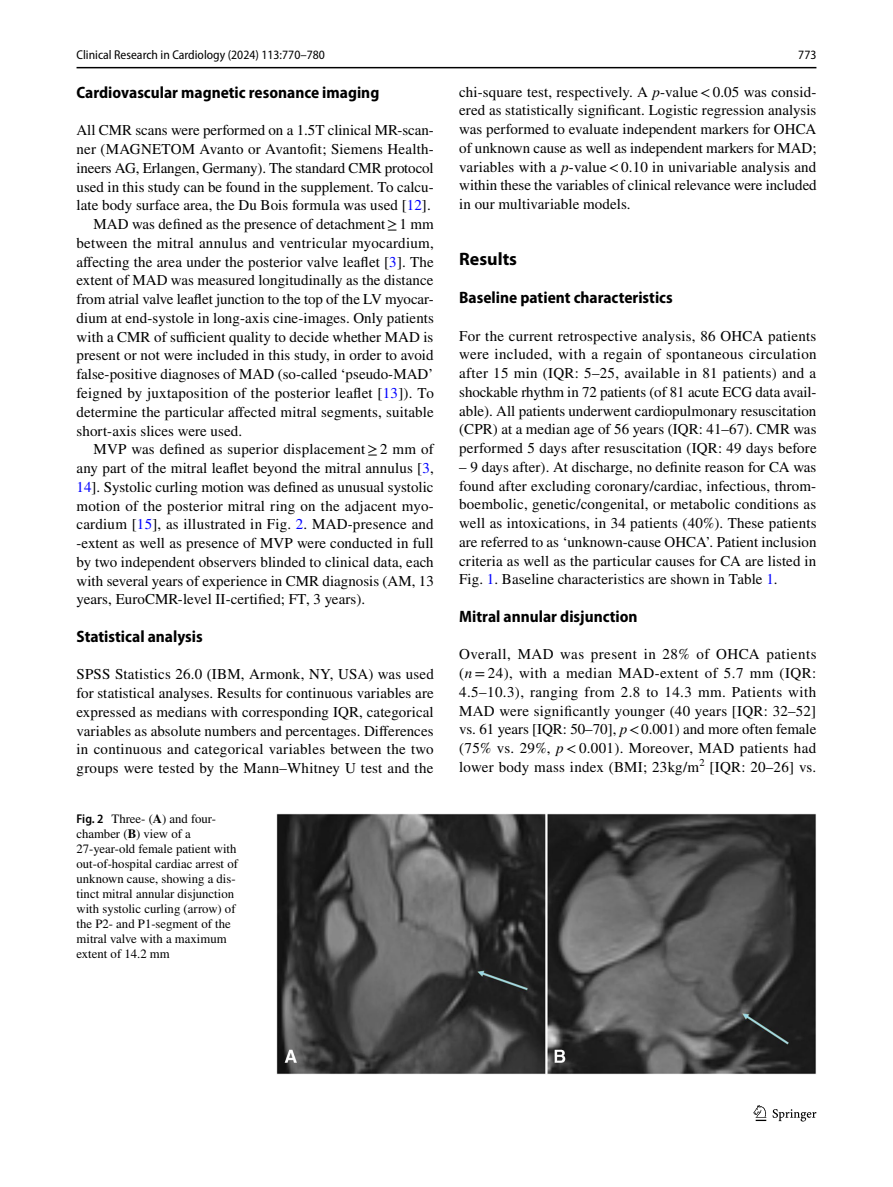
<style>
.page{position:relative;width:893px;height:1187px;background:#fff}
.page>*{position:absolute;margin:0;border:0;box-sizing:border-box;transform-origin:0 0}
.t1{font:700 18px "Myriad Pro";color:#000}
.t2{font:700 semi-condensed 16.5px "Myriad Pro";color:#000}
.t3{font:15px/18.8px "STIX";letter-spacing:.005em;color:#000;text-align:justify}
.t4{font:12.75px/15px "STIX";color:#000}
.t5{font:semi-condensed 12.75px "Myriad Pro";color:#000}
.s1{color:#00f}
.s2{font-style:italic}
.s3{font-family:"Myriad Pro";font-weight:600;font-stretch:semi-condensed}
.s4{font-weight:700}
</style>
<div class="page">
<hr style="left:77px;top:67px;width:739px;height:1px;background:#000">
<svg style="left:753px;top:1105px;width:13px;height:15px"></svg>
<svg style="left:773px;top:1109px;width:43px;height:12px"></svg>
<img style="left:276px;top:813px;width:540px;height:260px">
<p class="t5" style="left:77px;top:48px;width:250px">Clinical Research in Cardiology (2024) 113:770–780</p>
<p class="t5" style="left:798px;top:48px;width:20px">773</p>
<p class="t2" style="left:77px;top:83px;width:304px">Cardiovascular magnetic resonance imaging</p>
<p class="t3" style="left:77px;top:122px;width:359px">All CMR scans were performed on a 1.5T clinical MR-scan-</p>
<p class="t3" style="left:77px;top:141px;width:359px">ner (MAGNETOM Avanto or Avantofit; Siemens Health-</p>
<p class="t3" style="left:77px;top:159px;width:359px">ineers AG, Erlangen, Germany). The standard CMR protocol</p>
<p class="t3" style="left:77px;top:178px;width:359px">used in this study can be found in the supplement. To calcu-</p>
<p class="t3" style="left:77px;top:197px;width:356px">late body surface area, the Du Bois formula was used [<span class="s1">12</span>].</p>
<p class="t3" style="left:94px;top:216px;width:342px">MAD was defined as the presence of detachment≥1 mm</p>
<p class="t3" style="left:77px;top:234px;width:359px">between the mitral annulus and ventricular myocardium,</p>
<p class="t3" style="left:77px;top:253px;width:359px">affecting the area under the posterior valve leaflet [<span class="s1">3</span>]. The</p>
<p class="t3" style="left:77px;top:272px;width:358px">extent of MAD was measured longitudinally as the distance</p>
<p class="t3" style="left:77px;top:291px;width:359px">from atrial valve leaflet junction to the top of the LV myocar-</p>
<p class="t3" style="left:77px;top:309px;width:359px">dium at end-systole in long-axis cine-images. Only patients</p>
<p class="t3" style="left:77px;top:328px;width:358px">with a CMR of sufficient quality to decide whether MAD is</p>
<p class="t3" style="left:77px;top:347px;width:359px">present or not were included in this study, in order to avoid</p>
<p class="t3" style="left:77px;top:366px;width:358px">false-positive diagnoses of MAD (so-called ‘pseudo-MAD’</p>
<p class="t3" style="left:77px;top:384px;width:359px">feigned by juxtaposition of the posterior leaflet [<span class="s1">13</span>]). To</p>
<p class="t3" style="left:77px;top:403px;width:359px">determine the particular affected mitral segments, suitable</p>
<p class="t3" style="left:77px;top:422px;width:167px">short-axis slices were used.</p>
<p class="t3" style="left:94px;top:441px;width:342px">MVP was defined as superior displacement≥2 mm of</p>
<p class="t3" style="left:77px;top:459px;width:359px">any part of the mitral leaflet beyond the mitral annulus [<span class="s1">3</span>,</p>
<p class="t3" style="left:77px;top:478px;width:359px"><span class="s1">14</span>]. Systolic curling motion was defined as unusual systolic</p>
<p class="t3" style="left:77px;top:497px;width:359px">motion of the posterior mitral ring on the adjacent myo-</p>
<p class="t3" style="left:77px;top:516px;width:359px">cardium [<span class="s1">15</span>], as illustrated in Fig. <span class="s1">2</span>. MAD-presence and</p>
<p class="t3" style="left:77px;top:534px;width:359px">-extent as well as presence of MVP were conducted in full</p>
<p class="t3" style="left:77px;top:553px;width:359px">by two independent observers blinded to clinical data, each</p>
<p class="t3" style="left:77px;top:572px;width:359px">with several years of experience in CMR diagnosis (AM, 13</p>
<p class="t3" style="left:77px;top:591px;width:290px">years, EuroCMR-level II-certified; FT, 3 years).</p>
<p class="t2" style="left:77px;top:627px;width:128px">Statistical analysis</p>
<p class="t3" style="left:77px;top:666px;width:359px">SPSS Statistics 26.0 (IBM, Armonk, NY, USA) was used for statistical analyses. Results for continuous variables are expressed as medians with corresponding IQR, categorical variables as absolute numbers and percentages. Differences in continuous and categorical variables between the two groups were tested by the Mann–Whitney U test and the</p>
<p class="t3" style="left:459px;top:83px;width:359px">chi-square test, respectively. A <span class="s2">p</span>-value&lt;0.05 was consid&shy;ered as statistically significant. Logistic regression analysis was performed to evaluate independent markers for OHCA of unknown cause as well as independent markers for MAD; variables with a <span class="s2">p</span>-value&lt;0.10 in univariable analysis and within these the variables of clinical relevance were included in our multivariable models.</p>
<p class="t1" style="left:459px;top:248px;width:59px">Results</p>
<p class="t2" style="left:459px;top:288px;width:215px">Baseline patient characteristics</p>
<p class="t3" style="left:459px;top:327px;width:359px">For the current retrospective analysis, 86 OHCA patients were included, with a regain of spontaneous circulation after 15 min (IQR: 5–25, available in 81 patients) and a shockable rhythm in 72 patients (of 81 acute ECG data avail&shy;able). All patients underwent cardiopulmonary resuscitation (CPR) at a median age of 56 years (IQR: 41–67). CMR was performed 5 days after resuscitation (IQR: 49 days before</p>
<p class="t3" style="left:459px;top:458px;width:359px">– 9 days after). At discharge, no definite reason for CA was found after excluding coronary/cardiac, infectious, throm&shy;boembolic, genetic/congenital, or metabolic conditions as well as intoxications, in 34 patients (40%). These patients are referred to as ‘unknown-cause OHCA’. Patient inclusion criteria as well as the particular causes for CA are listed in Fig. <span class="s1">1</span>. Baseline characteristics are shown in Table <span class="s1">1</span>.</p>
<p class="t2" style="left:459px;top:607px;width:180px">Mitral annular disjunction</p>
<p class="t3" style="left:459px;top:646px;width:359px">Overall, MAD was present in 28% of OHCA patients (<span class="s2">n</span> = 24), with a median MAD-extent of 5.7 mm (IQR:<br>4.5–10.3), ranging from 2.8 to 14.3 mm. Patients with MAD were significantly younger (40 years [IQR: 32–52] vs. 61 years [IQR: 50–70], <span class="s2">p</span>&lt;0.001) and more often female (75% vs. 29%, <span class="s2">p</span> &lt;0.001). Moreover, MAD patients had lower body mass index (BMI; 23kg/m<sup>2</sup> [IQR: 20–26] vs.</p>
<p class="t4" style="left:77px;top:812px;width:163px"><span class="s3">Fig. 2</span> Three- (<span class="s4">A</span>) and four&shy;chamber (<span class="s4">B</span>) view of a<br>27-year-old female patient with out-of-hospital cardiac arrest of unknown cause, showing a dis&shy;tinct mitral annular disjunction with systolic curling (arrow) of the P2- and P1-segment of the mitral valve with a maximum extent of 14.2 mm</p>
</div>
